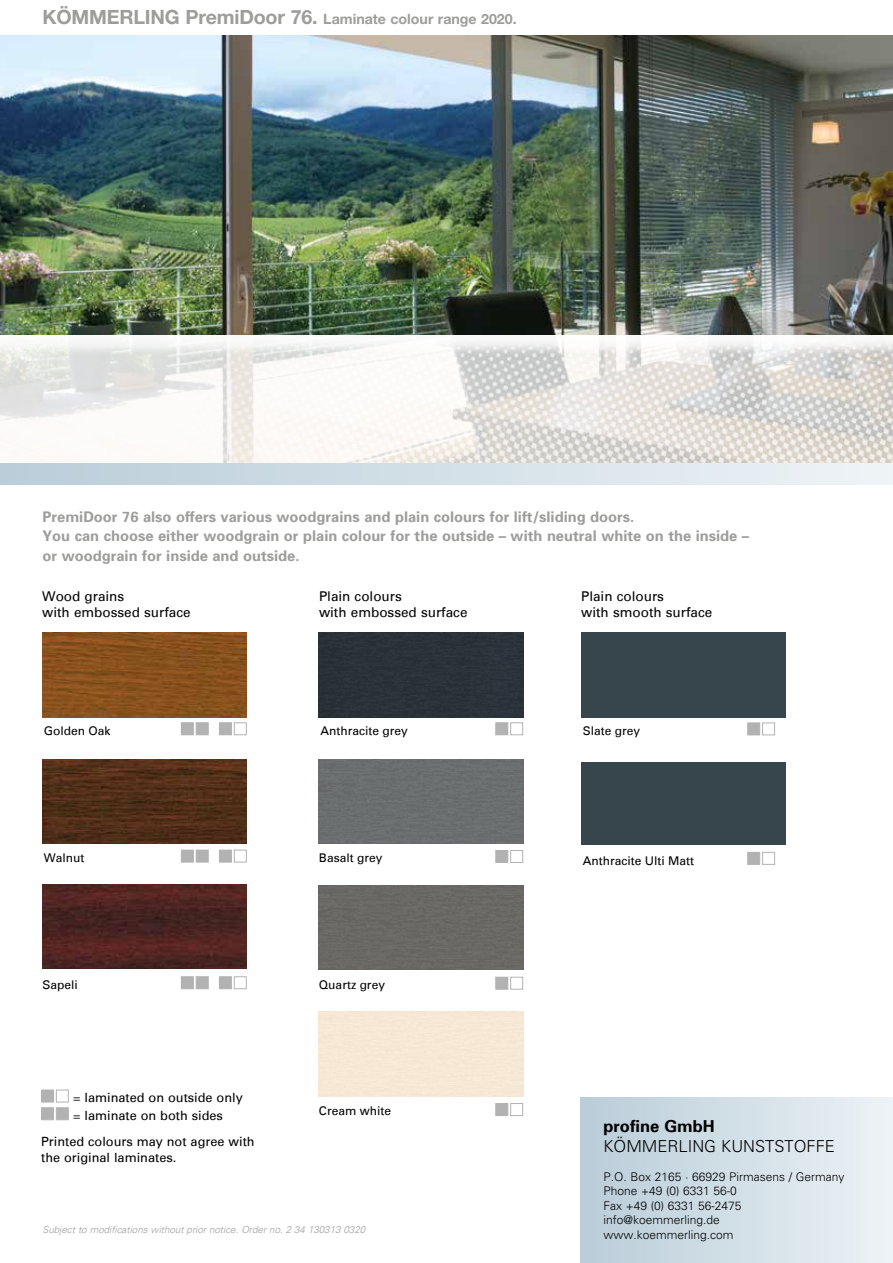
<style>
.page{position:relative;width:893px;height:1263px;background:#fff}
.page>*{position:absolute;margin:0;border:0;box-sizing:border-box;transform-origin:0 0}
.t1{font:300 16.5px "Univers";color:#000}
.t2{font:700 16.5px "Univers";color:#000}
.t3{font:700 14.7px/19.5px "Univers";color:#9d9d9c}
.t4{font:700 14.25px "Helvetica Neue CE";color:#9d9d9c}
.t5{font:13.5px/16.2px "Univers";color:#000}
.t6{font:12.75px/15.3px "Univers";color:#000}
.t7{font:300 12px/14.4px "Univers";color:#000}
.t8{font:12px "Univers";color:#000}
.t9{font:italic 300 9.75px "Univers";color:#9d9d9c}
.s1{font-size:19.65px}
</style>
<div class="page">
<img style="left:0;top:35px;width:893px;height:300px">
<img style="left:0;top:341px;width:893px;height:122px">
<div style="left:0;top:463px;width:893px;height:22px;background:linear-gradient(to right,#bacdd9,#eef4f7)"></div>
<div style="left:580px;top:1097px;width:313px;height:166px;background:linear-gradient(to right,#b9ccd8,#edf2f6)"></div>
<div style="left:41px;top:1090px;width:13px;height:12px;background:#b3b2b2"></div>
<div style="left:41px;top:1107px;width:13px;height:13px;background:#b3b2b2;border:1px solid #b3b2b2"></div>
<div style="left:56px;top:1090px;width:13px;height:12px;border:1px solid #b3b2b2"></div>
<div style="left:56px;top:1107px;width:13px;height:13px;background:#b3b2b2;border:1px solid #b3b2b2"></div>
<img style="left:43px;top:633px;width:204px;height:85px">
<div style="left:319px;top:633px;width:204px;height:85px;background:#2b3139"></div>
<img style="left:43px;top:760px;width:204px;height:83px">
<div style="left:581px;top:633px;width:205px;height:85px;background:#37464c"></div>
<div style="left:581px;top:762px;width:205px;height:83px;background:#37464c"></div>
<img style="left:43px;top:885px;width:204px;height:84px">
<div style="left:319px;top:760px;width:204px;height:83px;background:#6b6e6e"></div>
<div style="left:319px;top:886px;width:204px;height:84px;background:#6a6864"></div>
<div style="left:219px;top:722px;width:13px;height:13px;background:#b3b2b2;border:1px solid #b3b2b2"></div>
<div style="left:495px;top:722px;width:13px;height:13px;background:#b3b2b2;border:1px solid #b3b2b2"></div>
<div style="left:219px;top:850px;width:13px;height:12px;background:#b3b2b2"></div>
<div style="left:747px;top:722px;width:13px;height:13px;background:#b3b2b2;border:1px solid #b3b2b2"></div>
<div style="left:747px;top:852px;width:13px;height:13px;background:#b3b2b2;border:1px solid #b3b2b2"></div>
<div style="left:219px;top:976px;width:13px;height:13px;background:#b3b2b2;border:1px solid #b3b2b2"></div>
<div style="left:495px;top:850px;width:13px;height:13px;background:#b3b2b2;border:1px solid #b3b2b2"></div>
<div style="left:495px;top:977px;width:13px;height:12px;background:#b3b2b2;border:1px solid #b3b2b2"></div>
<div style="left:495px;top:1103px;width:13px;height:13px;background:#b3b2b2;border:1px solid #b3b2b2"></div>
<div style="left:181px;top:722px;width:13px;height:13px;background:#b3b2b2;border:1px solid #b3b2b2"></div>
<div style="left:181px;top:850px;width:13px;height:12px;background:#b3b2b2"></div>
<div style="left:181px;top:976px;width:13px;height:13px;background:#b3b2b2;border:1px solid #b3b2b2"></div>
<div style="left:234px;top:722px;width:13px;height:13px;border:1px solid #b3b2b2"></div>
<div style="left:510px;top:722px;width:13px;height:13px;border:1px solid #b3b2b2"></div>
<div style="left:234px;top:850px;width:13px;height:12px;border:1px solid #b3b2b2"></div>
<div style="left:762px;top:722px;width:13px;height:13px;border:1px solid #b3b2b2"></div>
<div style="left:762px;top:852px;width:13px;height:13px;border:1px solid #b3b2b2"></div>
<div style="left:234px;top:976px;width:13px;height:13px;border:1px solid #b3b2b2"></div>
<div style="left:510px;top:850px;width:13px;height:13px;border:1px solid #b3b2b2"></div>
<div style="left:510px;top:977px;width:13px;height:12px;border:1px solid #b3b2b2"></div>
<div style="left:510px;top:1103px;width:13px;height:13px;border:1px solid #b3b2b2"></div>
<div style="left:196px;top:722px;width:13px;height:13px;background:#b3b2b2;border:1px solid #b3b2b2"></div>
<div style="left:196px;top:850px;width:13px;height:12px;background:#b3b2b2;border:1px solid #b3b2b2"></div>
<div style="left:196px;top:976px;width:13px;height:13px;background:#b3b2b2;border:1px solid #b3b2b2"></div>
<p class="t4" style="left:43px;top:10px;width:476px"><span class="s1">KÖMMERLING PremiDoor 76.</span> Laminate colour range 2020.</p>
<p class="t3" style="left:43px;top:506px;width:708px">PremiDoor 76 also offers various woodgrains and plain colours for lift/sliding doors.<br>You can choose either woodgrain or plain colour for the outside – with neutral white on the inside – or woodgrain for inside and outside.</p>
<p class="t5" style="left:42px;top:588px;width:150px">Wood grains<br>with embossed surface</p>
<p class="t5" style="left:319px;top:588px;width:150px">Plain colours<br>with embossed surface</p>
<p class="t5" style="left:581px;top:588px;width:133px">Plain colours<br>with smooth surface</p>
<p class="t8" style="left:44px;top:724px;width:68px">Golden Oak</p>
<p class="t8" style="left:320px;top:724px;width:89px">Anthracite grey</p>
<p class="t8" style="left:44px;top:851px;width:42px">Walnut</p>
<p class="t8" style="left:43px;top:977px;width:37px">Sapeli</p>
<p class="t6" style="left:73px;top:1088px;width:171px;line-height:18px">= laminated on outside only = laminate on both sides</p>
<p class="t6" style="left:41px;top:1134px;width:215px">Printed colours may not agree with the original laminates.</p>
<p class="t8" style="left:319px;top:851px;width:65px">Basalt grey</p>
<p class="t8" style="left:319px;top:978px;width:68px">Quartz grey</p>
<p class="t8" style="left:319px;top:1104px;width:74px">Cream white</p>
<p class="t9" style="left:43px;top:1223px;width:324px">Subject to modifications without prior notice. Order no. 2 34 130313 0320</p>
<p class="t8" style="left:583px;top:724px;width:59px">Slate grey</p>
<p class="t8" style="left:583px;top:853px;width:113px">Anthracite Ulti Matt</p>
<p class="t2" style="left:603px;top:1115px;width:113px">profine GmbH</p>
<p class="t1" style="left:603px;top:1136px;width:233px">KÖMMERLING KUNSTSTOFFE</p>
<p class="t7" style="left:603px;top:1169px;width:243px">P.O. Box 2165 · 66929 Pirmasens / Germany<br>Phone +49 (0) 6331 56-0<br>Fax +49 (0) 6331 56-2475 info@koemmerling.de www.koemmerling.com</p>
</div>
